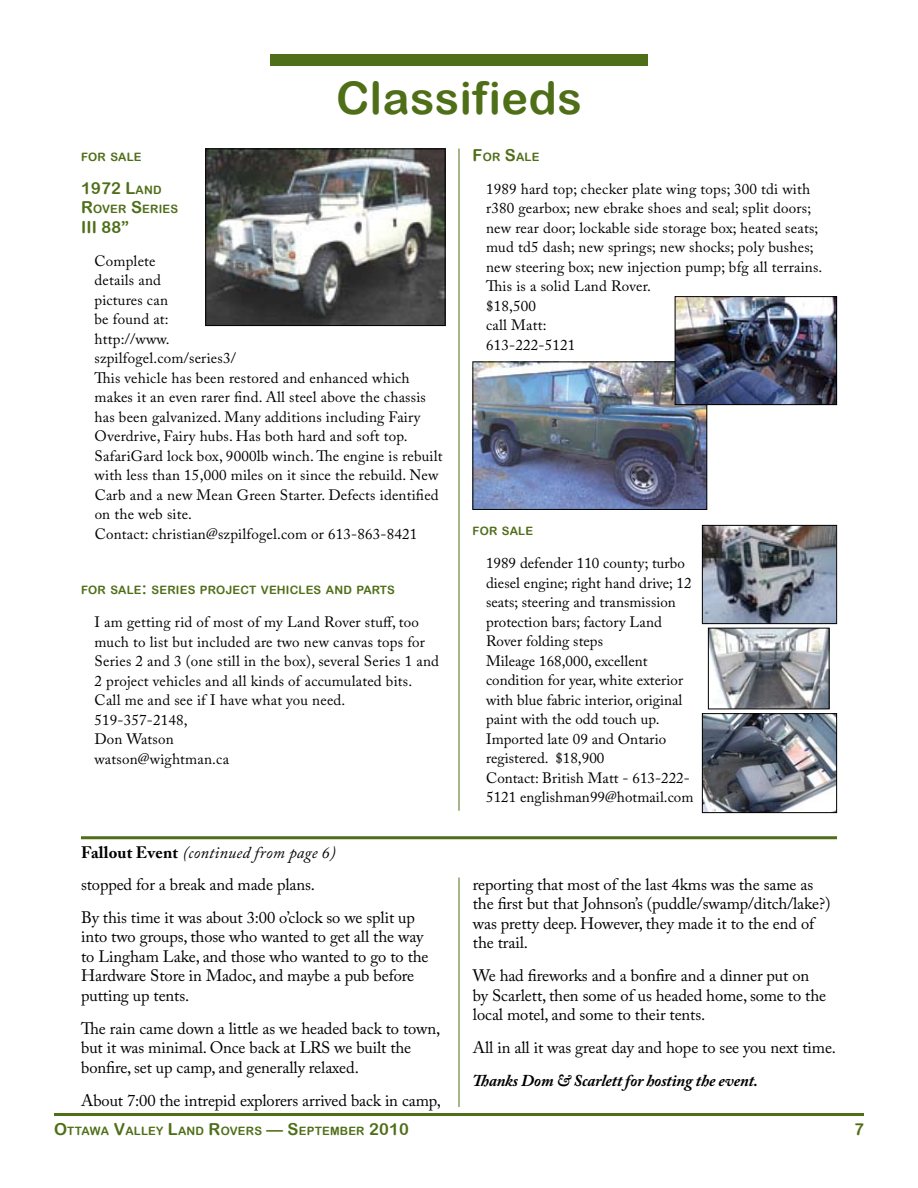
<style>
.page{position:relative;width:918px;height:1188px;background:#fff}
.page>*{position:absolute;margin:0;border:0;box-sizing:border-box;transform-origin:0 0}
.t1{font:45px "Arial Rounded MT Bold";letter-spacing:.01em;color:#4f6e18}
.t2{font:16.5px/19.5px "Adobe Caslon Pro";letter-spacing:-.005em;color:#000}
.t3{font:italic 700 16.5px "Adobe Caslon Pro";letter-spacing:-.01em;color:#000}
.t4{font:italic 16.5px "Adobe Caslon Pro";letter-spacing:.01em;color:#000}
.t5{font:16.5px "Arial Rounded MT Bold";letter-spacing:.015em;color:#4f6e18}
.t6{font:15px/19.5px "Adobe Caslon Pro";letter-spacing:.015em;color:#000}
.t7{font:11.55px "Arial Rounded MT Bold";letter-spacing:.02em;color:#4f6e18}
.s1{font-size:11.55px}
.s2{font-size:16.5px}
.s3{font-weight:700;font-style:normal}
</style>
<div class="page">
<hr style="left:54px;top:1113px;width:810px;height:3px;background:#4f6e18">
<img style="left:474px;top:364px;width:231px;height:144px">
<div style="left:472px;top:362px;width:235px;height:148px;border:1px solid #000"></div>
<hr style="left:459px;top:148px;width:1px;height:663px;background:#4f6e18">
<div style="left:270px;top:54px;width:378px;height:12px;background:#4f6e18"></div>
<img style="left:704px;top:715px;width:131px;height:96px">
<div style="left:702px;top:713px;width:135px;height:100px;border:1px solid #000"></div>
<img style="left:704px;top:527px;width:131px;height:95px">
<div style="left:702px;top:525px;width:135px;height:99px;border:1px solid #000"></div>
<img style="left:710px;top:630px;width:118px;height:77px">
<div style="left:708px;top:628px;width:122px;height:81px;border:1px solid #000"></div>
<img style="left:677px;top:298px;width:158px;height:105px">
<div style="left:675px;top:296px;width:162px;height:109px;border:1px solid #000"></div>
<img style="left:207px;top:150px;width:237px;height:174px">
<div style="left:205px;top:148px;width:241px;height:178px;border:1px solid #000"></div>
<hr style="left:81px;top:836px;width:756px;height:3px;background:#4f6e18">
<hr style="left:459px;top:878px;width:1px;height:229px;background:#4f6e18">
<h1 class="t1" style="left:336px;top:71px;width:247px">CLASSIFIEDS</h1>
<p class="t7" style="left:81px;top:150px;width:62px">FOR SALE</p>
<p class="t5" style="left:81px;top:178px;width:82px">1972 L<span class="s1">AND</span></p>
<p class="t7" style="left:81px;top:202px;width:99px"><span class="s2">R</span>OVER <span class="s2">S</span>ERIES</p>
<p class="t5" style="left:81px;top:217px;width:50px">III 88”</p>
<p class="t6" style="left:94px;top:251px;width:350px">Complete<br>details and<br>pictures can<br>be found at:<br>http://www.<br>szpilfogel.com/series3/<br>This vehicle has been restored and enhanced which makes it an even rarer find. All steel above the chassis has been galvanized. Many additions including Fairy Overdrive, Fairy hubs. Has both hard and soft top.<br>SafariGard lock box, 9000lb winch.The engine is rebuilt with less than 15,000 miles on it since the rebuild. New Carb and a new Mean Green Starter. Defects identified on the web site.<br>Contact: christian@szpilfogel.com or 613-863-8421</p>
<p class="t7" style="left:81px;top:583px;width:315px">FOR SALE<span class="s2">:</span> SERIES PROJECT VEHICLES AND PARTS</p>
<p class="t6" style="left:94px;top:612px;width:346px">I am getting rid of most of my Land Rover stuff, too much to list but included are two new canvas tops for Series 2 and 3 (one still in the box), several Series 1 and 2 project vehicles and all kinds of accumulated bits.<br>Call me and see if I have what you need.<br>519-357-2148,<br>Don Watson<br>watson@wightman.ca</p>
<p class="t4" style="left:81px;top:843px;width:256px"><span class="s3">Fallout Event</span> (continued from page 6)</p>
<p class="t2" style="left:81px;top:867px;width:335px;line-height:33px">stopped for a break and made plans.<br>By this time it was about 3:00 o’clock so we split up</p>
<p class="t2" style="left:81px;top:927px;width:349px">into two groups, those who wanted to get all the way to Lingham Lake, and those who wanted to go to the Hardware Store in Madoc, and maybe a pub before putting up tents.</p>
<p class="t2" style="left:81px;top:1018px;width:361px">The rain came down a little as we headed back to town, but it was minimal. Once back at LRS we built the bonfire, set up camp, and generally relaxed.</p>
<p class="t2" style="left:81px;top:1090px;width:361px">About 7:00 the intrepid explorers arrived back in camp,</p>
<p class="t7" style="left:54px;top:1124px;width:356px"><span class="s2">O</span>TTAWA <span class="s2">V</span>ALLEY <span class="s2">L</span>AND <span class="s2">R</span>OVERS <span class="s2">— S</span>EPTEMBER <span class="s2">2010</span></p>
<p class="t7" style="left:472px;top:150px;width:68px"><span class="s2">F</span>OR <span class="s2">S</span>ALE</p>
<p class="t6" style="left:486px;top:179px;width:338px">1989 hard top; checker plate wing tops; 300 tdi with r380 gearbox; new ebrake shoes and seal; split doors; new rear door; lockable side storage box; heated seats; mud td5 dash; new springs; new shocks; poly bushes; new steering box; new injection pump; bfg all terrains.<br>This is a solid Land Rover.<br>$18,500<br>call Matt:<br>613-222-5121</p>
<p class="t7" style="left:472px;top:524px;width:62px">FOR SALE</p>
<p class="t6" style="left:486px;top:553px;width:209px">1989 defender 110 county; turbo diesel engine; right hand drive; 12 seats; steering and transmission protection bars; factory Land<br>Rover folding steps<br>Mileage 168,000, excellent condition for year, white exterior with blue fabric interior, original paint with the odd touch up.<br>Imported late 09 and Ontario registered. $18,900<br>Contact: British Matt - 613-222-<br>5121 englishman99@hotmail.com</p>
<p class="t2" style="left:473px;top:874px;width:359px">reporting that most of the last 4kms was the same as the first but that Johnson’s (puddle/swamp/ditch/lake?) was pretty deep. However, they made it to the end of the trail.</p>
<p class="t2" style="left:473px;top:966px;width:355px">We had fireworks and a bonfire and a dinner put on by Scarlett, then some of us headed home, some to the local motel, and some to their tents.</p>
<p class="t2" style="left:473px;top:1038px;width:365px">All in all it was great day and hope to see you next time.</p>
<p class="t3" style="left:472px;top:1071px;width:287px">Thanks Dom &amp; Scarlett for hosting the event.</p>
</div>
